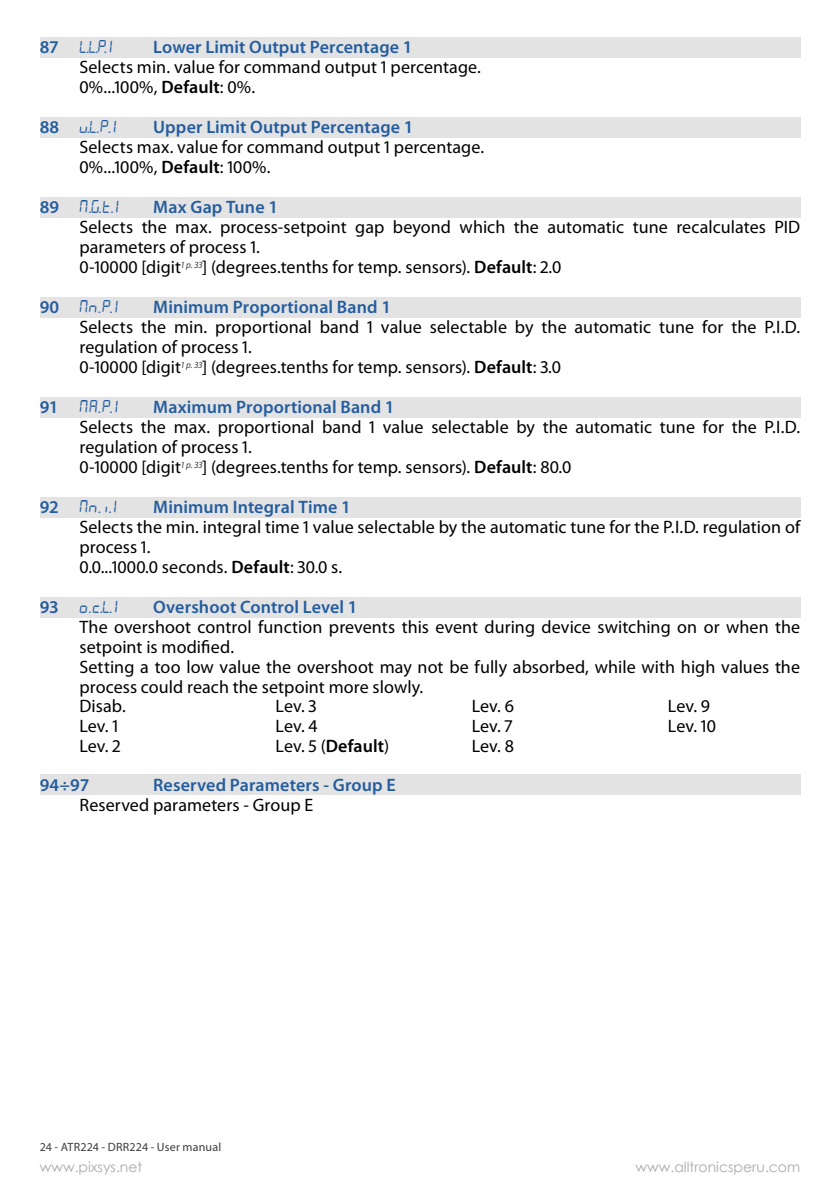
<style>
.page{position:relative;width:840px;height:1191px;background:#fff}
.page>*{position:absolute;margin:0;border:0;box-sizing:border-box;transform-origin:0 0}
.t1{font:18px/20px "Myriad Pro";letter-spacing:.005em;color:#000}
.t2{font:600 18px "Myriad Pro";letter-spacing:.005em;color:#245d9f}
.t3{font:18px "Pix 7 Segs";color:#245d9f;scale:.95 1}
.t4{font:14px "Century Gothic";color:#ababab}
.t5{font:12px "Myriad Pro";letter-spacing:.02em;color:#3c3c3b}
.s1{font-family:"Myriad Pro";font-weight:600}
.s2{font-weight:600}
</style>
<div class="page">
<div style="left:40px;top:37px;width:759px;height:21px;background:#e3e3e3"></div>
<div style="left:40px;top:117px;width:759px;height:21px;background:#e3e3e3"></div>
<div style="left:40px;top:197px;width:759px;height:21px;background:#e3e3e3"></div>
<div style="left:40px;top:297px;width:759px;height:21px;background:#e3e3e3"></div>
<div style="left:40px;top:397px;width:759px;height:21px;background:#e3e3e3"></div>
<div style="left:40px;top:497px;width:759px;height:21px;background:#e3e3e3"></div>
<div style="left:40px;top:597px;width:759px;height:21px;background:#e3e3e3"></div>
<div style="left:40px;top:774px;width:759px;height:21px;background:#e3e3e3"></div>
<p class="t3" style="left:40px;top:36px;width:78px"><span class="s1">87</span> L.L.P.1</p>
<p class="t2" style="left:153px;top:37px;width:261px">Lower Limit Output Percentage 1</p>
<p class="t1" style="left:79px;top:58px;width:403px">Selects min. value for command output 1 percentage.<br>0%...100%, <span class="s2">Default</span>: 0%.</p>
<p class="t3" style="left:40px;top:116px;width:83px"><span class="s1">88</span> U.L.P.1</p>
<p class="t2" style="left:153px;top:117px;width:261px">Upper Limit Output Percentage 1</p>
<p class="t1" style="left:79px;top:138px;width:406px">Selects max. value for command output 1 percentage.<br>0%...100%, <span class="s2">Default</span>: 100%.</p>
<p class="t3" style="left:40px;top:196px;width:85px"><span class="s1">89</span> M.G.T.1</p>
<p class="t2" style="left:153px;top:197px;width:126px">Max Gap Tune 1</p>
<p class="t1" style="left:79px;top:218px;width:722px">Selects the max. process-setpoint gap beyond which the automatic tune recalculates PID parameters of process 1.<br>0-10000 [digit<sup>1</sup> <sup>p.</sup> <sup>33</sup>] (degrees.tenths for temp. sensors). <span class="s2">Default</span>: 2.0</p>
<p class="t3" style="left:40px;top:296px;width:84px"><span class="s1">90</span> MN.P.1</p>
<p class="t2" style="left:153px;top:297px;width:239px">Minimum Proportional Band 1</p>
<p class="t1" style="left:79px;top:318px;width:721px">Selects the min. proportional band 1 value selectable by the automatic tune for the P.I.D. regulation of process 1.<br>0-10000 [digit<sup>1</sup> <sup>p.</sup> <sup>33</sup>] (degrees.tenths for temp. sensors). <span class="s2">Default</span>: 3.0</p>
<p class="t3" style="left:40px;top:396px;width:85px"><span class="s1">91</span> MA.P.1</p>
<p class="t2" style="left:153px;top:397px;width:243px">Maximum Proportional Band 1</p>
<p class="t1" style="left:79px;top:418px;width:721px">Selects the max. proportional band 1 value selectable by the automatic tune for the P.I.D. regulation of process 1.<br>0-10000 [digit<sup>1</sup> <sup>p.</sup> <sup>33</sup>] (degrees.tenths for temp. sensors). <span class="s2">Default</span>: 80.0</p>
<p class="t3" style="left:40px;top:496px;width:83px"><span class="s1">92</span> MN.I.1</p>
<p class="t2" style="left:153px;top:497px;width:199px">Minimum Integral Time 1</p>
<p class="t1" style="left:79px;top:518px;width:721px">Selects the min. integral time 1 value selectable by the automatic tune for the P.I.D. regulation of process 1.<br>0.0...1000.0 seconds. <span class="s2">Default</span>: 30.0 s.</p>
<p class="t3" style="left:40px;top:596px;width:84px"><span class="s1">93</span> O.C.L.1</p>
<p class="t2" style="left:153px;top:597px;width:206px">Overshoot Control Level 1</p>
<p class="t1" style="left:79px;top:618px;width:722px">The overshoot control function prevents this event during device switching on or when the setpoint is modified.<br>Setting a too low value the overshoot may not be fully absorbed, while with high values the process could reach the setpoint more slowly.<br>Disab.<br>Lev. 1<br>Lev. 2</p>
<p class="t1" style="left:275px;top:696px;width:115px">Lev. 3<br>Lev. 4<br>Lev. 5 (<span class="s2">Default</span>)</p>
<p class="t1" style="left:471px;top:696px;width:44px;text-align:justify">Lev. 6<br>Lev. 7<br>Lev. 8</p>
<p class="t1" style="left:667px;top:696px;width:49px">Lev. 9<br>Lev. 10</p>
<p class="t2" style="left:40px;top:774px;width:51px">94÷97</p>
<p class="t2" style="left:153px;top:774px;width:244px">Reserved Parameters - Group E</p>
<p class="t1" style="left:79px;top:795px;width:235px">Reserved parameters - Group E</p>
<p class="t5" style="left:40px;top:1140px;width:183px">24 - ATR224 - DRR224 - User manual</p>
<p class="t4" style="left:40px;top:1157px;width:104px">www.pixsys.net</p>
<p class="t4" style="left:635px;top:1157px;width:166px">www.alltronicsperu.com</p>
</div>
